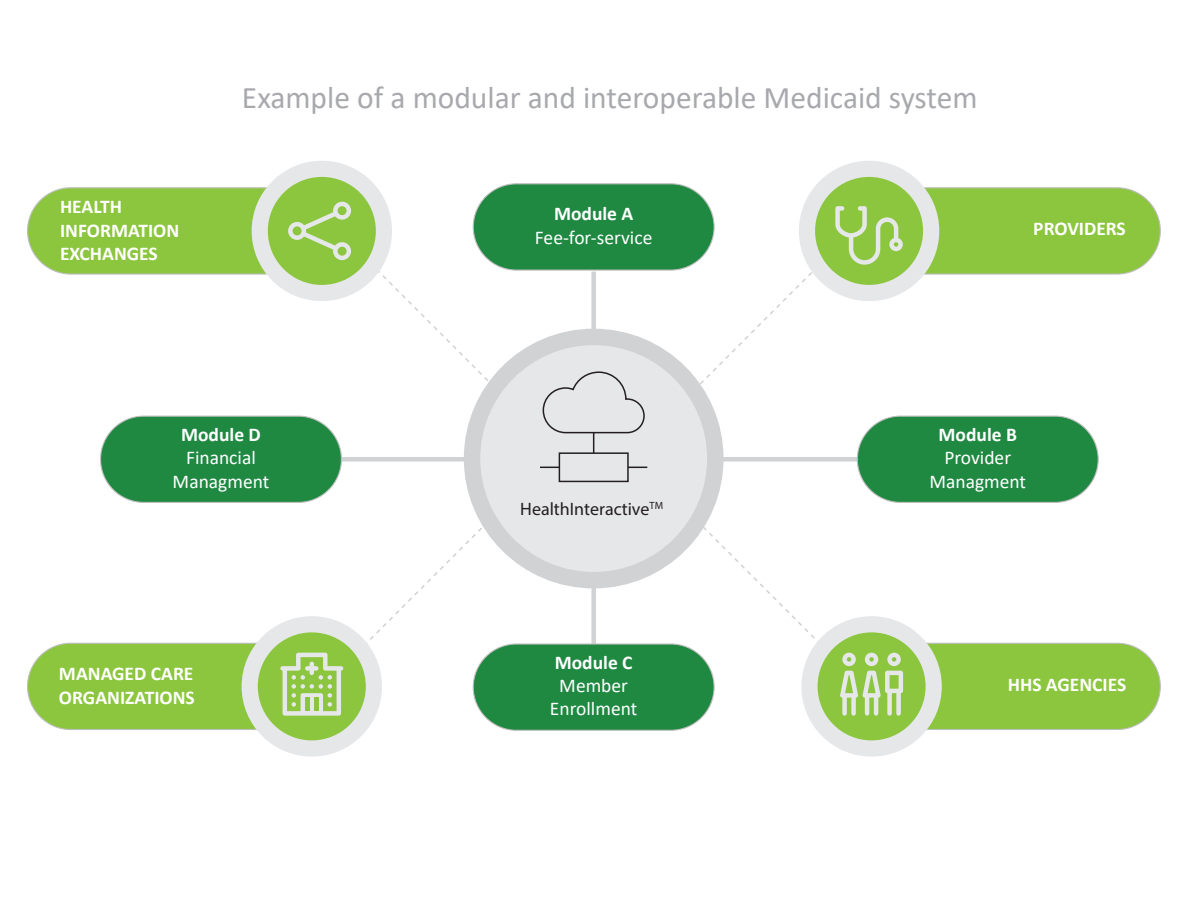
<style>
.page{position:relative;width:1188px;height:918px;background:#fff}
.page>*{position:absolute;margin:0;border:0;box-sizing:border-box;transform-origin:0 0}
.t1{font:31.5px "Calibri";color:#a8a9ad}
.t2{font:700 19.5px/23.4px "Calibri";color:#fff}
.t3{font:19.5px/23.4px "Calibri";color:#fff;text-align:center}
.t4{font:18px "Myriad Pro";color:#231f20}
</style>
<div class="page">
<div style="left:591px;top:272px;width:5px;height:374px;background:#d1d2d4"></div>
<div style="left:339px;top:457px;width:520px;height:5px;background:#d1d2d4"></div>
<div style="left:464px;top:329px;width:260px;height:259px;background:#d1d2d4;border-radius:50%"></div>
<div style="left:480px;top:345px;width:227px;height:227px;background:#e6e7e9;border-radius:50%"></div>
<hr style="left:540px;top:467px;width:107px;height:1px;background:#231f20">
<hr style="left:593px;top:423px;width:1px;height:40px;background:#231f20">
<div style="left:559px;top:452px;width:70px;height:30px;background:#e6e7e9;border:2px solid #231f20"></div>
<div style="left:101px;top:416px;width:240px;height:86px;background:#1f8942;border-radius:43px"></div>
<div style="left:100px;top:416px;width:242px;height:87px;border:1px dashed #bfbebe;border-radius:43px"></div>
<div style="left:857px;top:416px;width:241px;height:86px;background:#1f8942;border-radius:43px"></div>
<div style="left:857px;top:416px;width:242px;height:87px;border:1px dashed #bfbebe;border-radius:43px"></div>
<div style="left:473px;top:184px;width:241px;height:86px;background:#1f8942;border-radius:43px"></div>
<div style="left:473px;top:644px;width:241px;height:86px;background:#1f8942;border-radius:43px"></div>
<div style="left:473px;top:643px;width:242px;height:88px;border:1px dashed #bfbebe;border-radius:43px"></div>
<div style="left:28px;top:643px;width:291px;height:87px;background:#8bc63e;border-radius:43px"></div>
<div style="left:27px;top:643px;width:293px;height:87px;border:1px dashed #bfbebe;border-radius:43px"></div>
<div style="left:242px;top:616px;width:140px;height:141px;background:#e6e7e9;border-radius:50%"></div>
<svg style="left:258px;top:473px;width:279px;height:267px"></svg>
<div style="left:305px;top:698px;width:5px;height:13px;background:#8bc63e"></div>
<div style="left:869px;top:643px;width:291px;height:87px;background:#8bc63e;border-radius:43px"></div>
<div style="left:868px;top:643px;width:293px;height:87px;border:1px dashed #bfbebe;border-radius:43px"></div>
<div style="left:801px;top:616px;width:141px;height:141px;background:#e6e7e9;border-radius:50%"></div>
<svg style="left:667px;top:491px;width:259px;height:249px"></svg>
<div style="left:28px;top:188px;width:291px;height:86px;background:#8bc63e;border-radius:43px"></div>
<div style="left:27px;top:187px;width:293px;height:88px;border:1px dashed #bfbebe;border-radius:43px"></div>
<div style="left:252px;top:161px;width:140px;height:140px;background:#e6e7e9;border-radius:50%"></div>
<svg style="left:268px;top:177px;width:378px;height:272px"></svg>
<div style="left:869px;top:188px;width:291px;height:86px;background:#8bc63e;border-radius:43px"></div>
<div style="left:868px;top:187px;width:293px;height:88px;border:1px dashed #bfbebe;border-radius:43px"></div>
<div style="left:799px;top:161px;width:140px;height:140px;background:#e6e7e9;border-radius:50%"></div>
<svg style="left:658px;top:177px;width:265px;height:249px"></svg>
<p class="t2" style="left:60px;top:195px;width:121px">HEALTH<br>INFORMATION<br>EXCHANGES</p>
<h1 class="t1" style="left:242px;top:76px;width:737px">Example of a modular and interoperable Medicaid system</h1>
<p class="t2" style="left:554px;top:202px;width:81px">Module A</p>
<p class="t3" style="left:535px;top:225px;width:119px">Fee-for-service</p>
<p class="t2" style="left:1033px;top:217px;width:94px">PROVIDERS</p>
<p class="t2" style="left:181px;top:422px;width:81px">Module D</p>
<p class="t3" style="left:173px;top:446px;width:98px">Financial<br>Managment</p>
<p class="t4" style="left:520px;top:498px;width:145px">HealthInteractive<sup>TM</sup></p>
<p class="t2" style="left:939px;top:422px;width:80px">Module B</p>
<p class="t3" style="left:929px;top:446px;width:98px">Provider<br>Managment</p>
<p class="t2" style="left:555px;top:650px;width:79px">Module C</p>
<p class="t3" style="left:550px;top:673px;width:89px">Member<br>Enrollment</p>
<p class="t2" style="left:59px;top:662px;width:137px">MANAGED CARE<br>ORGANIZATIONS</p>
<p class="t2" style="left:1008px;top:673px;width:120px">HHS AGENCIES</p>
</div>
